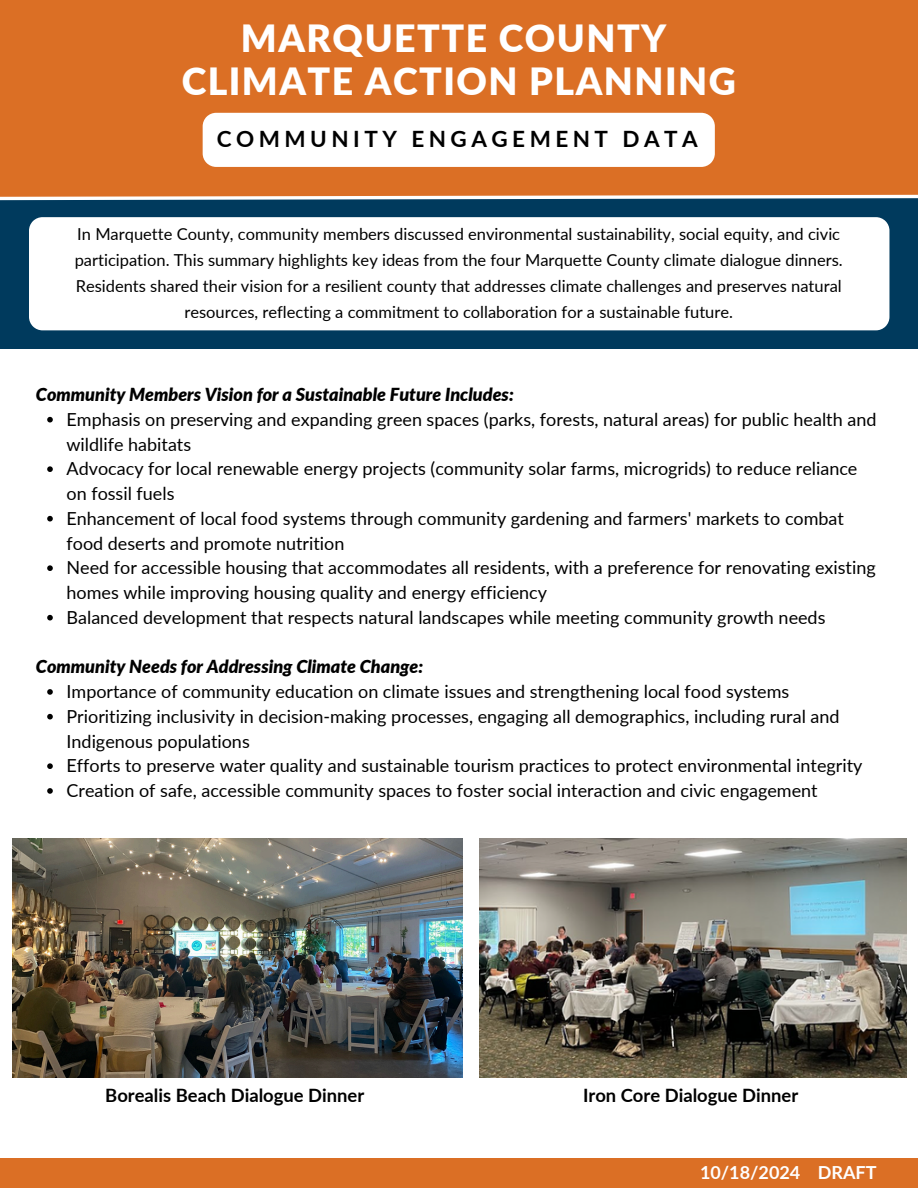
<style>
.page{position:relative;width:918px;height:1188px;background:#fff}
.page>*{position:absolute;margin:0;border:0;box-sizing:border-box;transform-origin:0 0}
.t1{font:900 37.5px/42.8px "Lato";letter-spacing:.04em;color:#fff;text-align:center}
.t2{font:700 22.5px "Lato";letter-spacing:.2em;color:#000}
.t3{font:700 18.45px "Lato";color:#000}
.t4{font:18px/24.8px "Lato";color:#000}
.t5{font:italic 900 18px "Lato";color:#000}
.t6{font:700 18px "Lato";color:#fff}
.t7{font:16.5px/25.8px "Lato";color:#000;text-align:center}
</style>
<div class="page">
<div style="left:0;top:0;width:918px;height:200px;background:#db6f25"></div>
<div style="left:203px;top:113px;width:512px;height:54px;background:#fff"></div>
<div style="left:0;top:199px;width:918px;height:150px;background:#003a5d"></div>
<div style="left:29px;top:217px;width:860px;height:113px;background:#fff"></div>
<div style="left:0;top:1158px;width:918px;height:30px;background:#db6f25"></div>
<svg style="left:47px;top:417px;width:6px;height:5px"></svg>
<svg style="left:47px;top:466px;width:6px;height:6px"></svg>
<svg style="left:47px;top:516px;width:6px;height:5px"></svg>
<svg style="left:47px;top:565px;width:6px;height:6px"></svg>
<svg style="left:47px;top:615px;width:6px;height:5px"></svg>
<svg style="left:47px;top:689px;width:6px;height:6px"></svg>
<svg style="left:47px;top:714px;width:6px;height:5px"></svg>
<svg style="left:47px;top:763px;width:6px;height:6px"></svg>
<svg style="left:47px;top:788px;width:6px;height:6px"></svg>
<svg style="left:0;top:194px;width:918px;height:7px"></svg>
<img style="left:12px;top:838px;width:450px;height:240px">
<img style="left:480px;top:838px;width:426px;height:239px">
<h2 class="t1" style="left:182px;top:16px;width:556px">MARQUETTE COUNTY<br>CLIMATE ACTION PLANNING</h2>
<h1 class="t2" style="left:217px;top:125px;width:483px">COMMUNITY ENGAGEMENT DATA</h1>
<p class="t7" style="left:75px;top:221px;width:770px">In Marquette County, community members discussed environmental sustainability, social equity, and civic participation. This summary highlights key ideas from the four Marquette County climate dialogue dinners.<br>Residents shared their vision for a resilient county that addresses climate challenges and preserves natural resources, reflecting a commitment to collaboration for a sustainable future.</p>
<h4 class="t5" style="left:36px;top:383px;width:479px">Community Members Vision for a Sustainable Future Includes:</h4>
<p class="t4" style="left:67px;top:407px;width:811px">Emphasis on preserving and expanding green spaces (parks, forests, natural areas) for public health and wildlife habitats</p>
<p class="t4" style="left:67px;top:456px;width:792px">Advocacy for local renewable energy projects (community solar farms, microgrids) to reduce reliance on fossil fuels</p>
<p class="t4" style="left:67px;top:506px;width:779px">Enhancement of local food systems through community gardening and farmers' markets to combat food deserts and promote nutrition</p>
<p class="t4" style="left:67px;top:555px;width:811px">Need for accessible housing that accommodates all residents, with a preference for renovating existing homes while improving housing quality and energy efficiency</p>
<p class="t4" style="left:67px;top:605px;width:760px">Balanced development that respects natural landscapes while meeting community growth needs</p>
<h4 class="t5" style="left:36px;top:656px;width:389px">Community Needs for Addressing Climate Change:</h4>
<p class="t4" style="left:67px;top:679px;width:724px">Importance of community education on climate issues and strengthening local food systems</p>
<p class="t4" style="left:67px;top:704px;width:775px">Prioritizing inclusivity in decision-making processes, engaging all demographics, including rural and<br>Indigenous populations</p>
<p class="t4" style="left:67px;top:753px;width:797px">Efforts to preserve water quality and sustainable tourism practices to protect environmental integrity</p>
<p class="t4" style="left:67px;top:778px;width:753px">Creation of safe, accessible community spaces to foster social interaction and civic engagement</p>
<h4 class="t3" style="left:105px;top:1084px;width:260px">Borealis Beach Dialogue Dinner</h4>
<p class="t3" style="left:583px;top:1084px;width:217px">Iron Core Dialogue Dinner</p>
<h3 class="t6" style="left:700px;top:1162px;width:178px">10/18/2024 DRAFT</h3>
</div>
